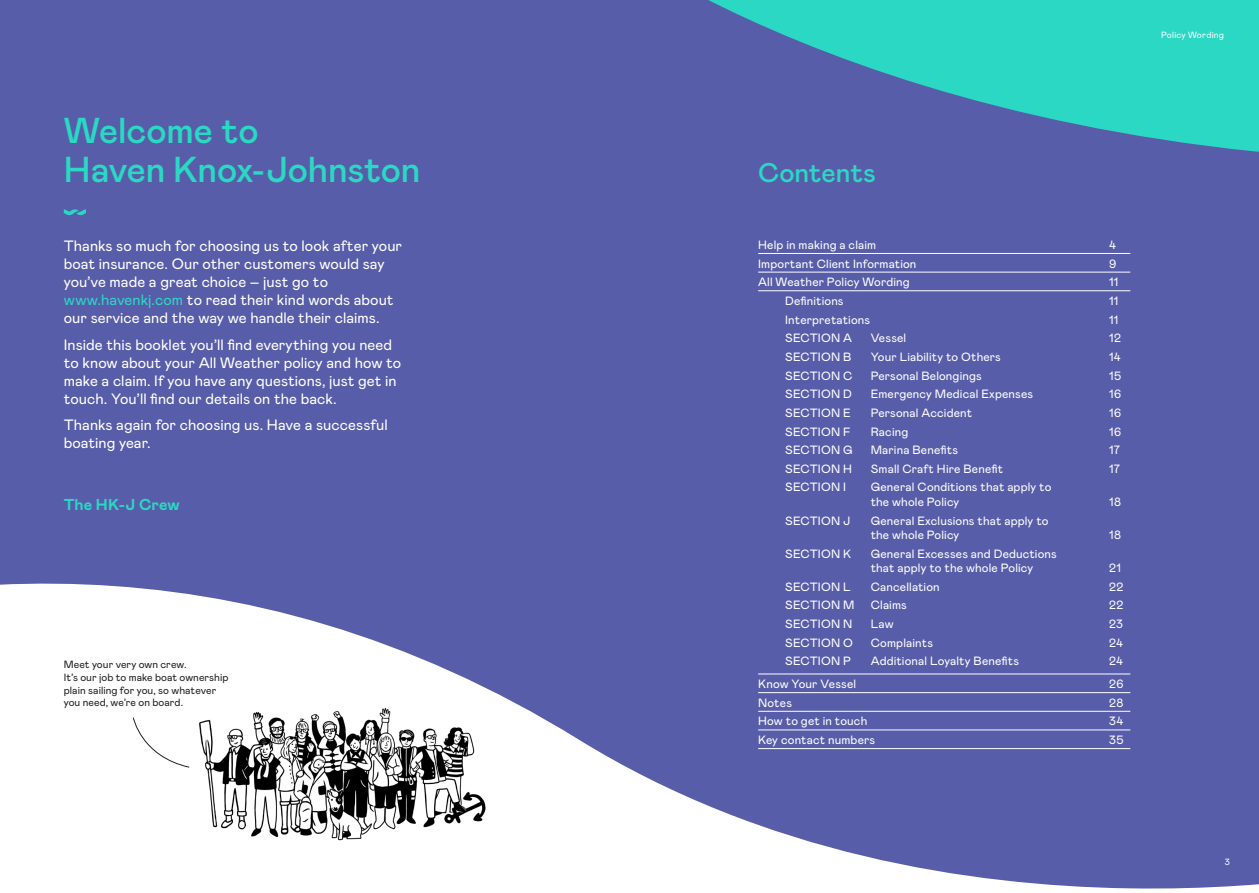
<style>
.page{position:relative;width:1259px;height:893px;background:#585da9}
.page>*{position:absolute;margin:0;border:0;box-sizing:border-box;transform-origin:0 0}
.t1{font:500 36px/38.8px "Mabry Pro";letter-spacing:-.005em;color:#2bd8c4}
.t2{font:500 27px "Mabry Pro";color:#2bd8c4}
.t3{font:700 15.9px "Mabry Pro";letter-spacing:.005em;color:#2bd8c4}
.t4{font:15px/18px "Mabry Pro";letter-spacing:.005em;color:#fff}
.t5{font:12px/14.4px "Mabry Pro";letter-spacing:.01em;color:#fff}
.t6{font:10.5px/12.6px "Mabry Pro";letter-spacing:.005em;color:#231f20}
.t7{font:9px "Mabry Pro";letter-spacing:.02em;color:#fff}
.s1{color:#2bd8c4}
</style>
<div class="page">
<svg style="left:0;top:583px;width:1259px;height:310px"></svg>
<hr style="left:758px;top:253px;width:372px;height:1px;background:#fff">
<hr style="left:758px;top:272px;width:372px;height:1px;background:#fff">
<hr style="left:758px;top:290px;width:372px;height:1px;background:#fff">
<hr style="left:758px;top:674px;width:372px;height:1px;background:#fff">
<hr style="left:758px;top:692px;width:372px;height:1px;background:#fff">
<hr style="left:758px;top:711px;width:372px;height:1px;background:#fff">
<hr style="left:758px;top:730px;width:372px;height:1px;background:#fff">
<hr style="left:758px;top:748px;width:372px;height:1px;background:#fff">
<svg style="left:708px;top:0;width:551px;height:152px;fill:#2bd8c4"></svg>
<svg style="left:64px;top:209px;width:22px;height:6px"></svg>
<img style="left:187px;top:703px;width:301px;height:145px">
<div style="left:132px;top:717px;width:58px;height:51px;background:#fff"></div>
<h1 class="t1" style="left:64px;top:110px;width:358px">Welcome to<br>Haven Knox-Johnston</h1>
<p class="t4" style="left:64px;top:236px;width:340px">Thanks so much for choosing us to look after your boat insurance. Our other customers would say you’ve made a great choice – just go to <span class="s1">www.havenkj.com</span> to read their kind words about our service and the way we handle their claims.</p>
<p class="t4" style="left:64px;top:335px;width:339px">Inside this booklet you’ll find everything you need to know about your All Weather policy and how to make a claim. If you have any questions, just get in touch. You’ll find our details on the back.</p>
<p class="t4" style="left:64px;top:415px;width:325px">Thanks again for choosing us. Have a successful boating year.</p>
<h3 class="t3" style="left:64px;top:493px;width:117px">The HK-J Crew</h3>
<p class="t6" style="left:64px;top:658px;width:166px">Meet your very own crew.<br>It’s our job to make boat ownership plain sailing for you, so whatever you need, we’re on board.</p>
<p class="t7" style="left:1161px;top:29px;width:65px">Policy Wording</p>
<h2 class="t2" style="left:758px;top:154px;width:119px">Contents</h2>
<p class="t5" style="left:758px;top:237px;width:120px">Help in making a claim</p>
<p class="t5" style="left:1109px;top:237px;width:8px">4</p>
<p class="t5" style="left:758px;top:256px;width:160px">Important Client Information</p>
<p class="t5" style="left:1109px;top:256px;width:9px">9</p>
<p class="t5" style="left:758px;top:274px;width:153px">All Weather Policy Wording</p>
<p class="t5" style="left:1109px;top:274px;width:11px">11</p>
<p class="t5" style="left:785px;top:293px;width:60px">Definitions</p>
<p class="t5" style="left:1109px;top:293px;width:11px">11</p>
<p class="t5" style="left:785px;top:312px;width:86px">Interpretations</p>
<p class="t5" style="left:1109px;top:312px;width:11px">11</p>
<p class="t5" style="left:785px;top:330px;width:68px">SECTION A</p>
<p class="t5" style="left:870px;top:330px;width:37px">Vessel</p>
<p class="t5" style="left:1109px;top:330px;width:13px">12</p>
<p class="t5" style="left:785px;top:349px;width:68px">SECTION B</p>
<p class="t5" style="left:870px;top:349px;width:132px">Your Liability to Others</p>
<p class="t5" style="left:1109px;top:349px;width:13px">14</p>
<p class="t5" style="left:785px;top:368px;width:69px">SECTION C</p>
<p class="t5" style="left:870px;top:368px;width:113px">Personal Belongings</p>
<p class="t5" style="left:1109px;top:368px;width:13px">15</p>
<p class="t5" style="left:785px;top:386px;width:68px">SECTION D</p>
<p class="t5" style="left:870px;top:386px;width:164px">Emergency Medical Expenses</p>
<p class="t5" style="left:1109px;top:386px;width:13px">16</p>
<p class="t5" style="left:785px;top:405px;width:67px">SECTION E</p>
<p class="t5" style="left:870px;top:405px;width:103px">Personal Accident</p>
<p class="t5" style="left:1109px;top:405px;width:13px">16</p>
<p class="t5" style="left:785px;top:423px;width:67px">SECTION F</p>
<p class="t5" style="left:870px;top:423px;width:39px">Racing</p>
<p class="t5" style="left:1109px;top:423px;width:13px">16</p>
<p class="t5" style="left:785px;top:442px;width:69px">SECTION G</p>
<p class="t5" style="left:870px;top:442px;width:89px">Marina Benefits</p>
<p class="t5" style="left:1109px;top:442px;width:12px">17</p>
<p class="t5" style="left:785px;top:461px;width:68px">SECTION H</p>
<p class="t5" style="left:870px;top:461px;width:134px">Small Craft Hire Benefit</p>
<p class="t5" style="left:1109px;top:461px;width:12px">17</p>
<p class="t5" style="left:785px;top:479px;width:62px">SECTION I</p>
<p class="t5" style="left:870px;top:479px;width:182px">General Conditions that apply to the whole Policy</p>
<p class="t5" style="left:1109px;top:494px;width:13px">18</p>
<p class="t5" style="left:785px;top:512px;width:67px">SECTION J</p>
<p class="t5" style="left:870px;top:512px;width:179px">General Exclusions that apply to the whole Policy</p>
<p class="t5" style="left:785px;top:546px;width:68px">SECTION K</p>
<p class="t5" style="left:870px;top:546px;width:188px">General Excesses and Deductions that apply to the whole Policy</p>
<p class="t5" style="left:1109px;top:527px;width:13px">18</p>
<p class="t5" style="left:1109px;top:560px;width:13px">21</p>
<p class="t5" style="left:785px;top:579px;width:67px">SECTION L</p>
<p class="t5" style="left:870px;top:579px;width:71px">Cancellation</p>
<p class="t5" style="left:1109px;top:579px;width:16px">22</p>
<p class="t5" style="left:785px;top:597px;width:71px">SECTION M</p>
<p class="t5" style="left:870px;top:597px;width:38px">Claims</p>
<p class="t5" style="left:1109px;top:597px;width:16px">22</p>
<p class="t5" style="left:785px;top:616px;width:69px">SECTION N</p>
<p class="t5" style="left:870px;top:616px;width:24px">Law</p>
<p class="t5" style="left:1109px;top:616px;width:15px">23</p>
<p class="t5" style="left:785px;top:635px;width:69px">SECTION O</p>
<p class="t5" style="left:870px;top:635px;width:64px">Complaints</p>
<p class="t5" style="left:1109px;top:635px;width:15px">24</p>
<p class="t5" style="left:785px;top:653px;width:67px">SECTION P</p>
<p class="t5" style="left:870px;top:653px;width:150px">Additional Loyalty Benefits</p>
<p class="t5" style="left:1109px;top:653px;width:15px">24</p>
<p class="t5" style="left:758px;top:676px;width:99px">Know Your Vessel</p>
<p class="t5" style="left:1109px;top:676px;width:16px">26</p>
<p class="t5" style="left:758px;top:695px;width:35px">Notes</p>
<p class="t5" style="left:1109px;top:695px;width:16px">28</p>
<p class="t5" style="left:758px;top:713px;width:111px">How to get in touch</p>
<p class="t5" style="left:1109px;top:713px;width:15px">34</p>
<p class="t5" style="left:758px;top:732px;width:118px">Key contact numbers</p>
<p class="t5" style="left:1109px;top:732px;width:16px">35</p>
<p class="t7" style="left:1225px;top:855px;width:7px">3</p>
</div>
